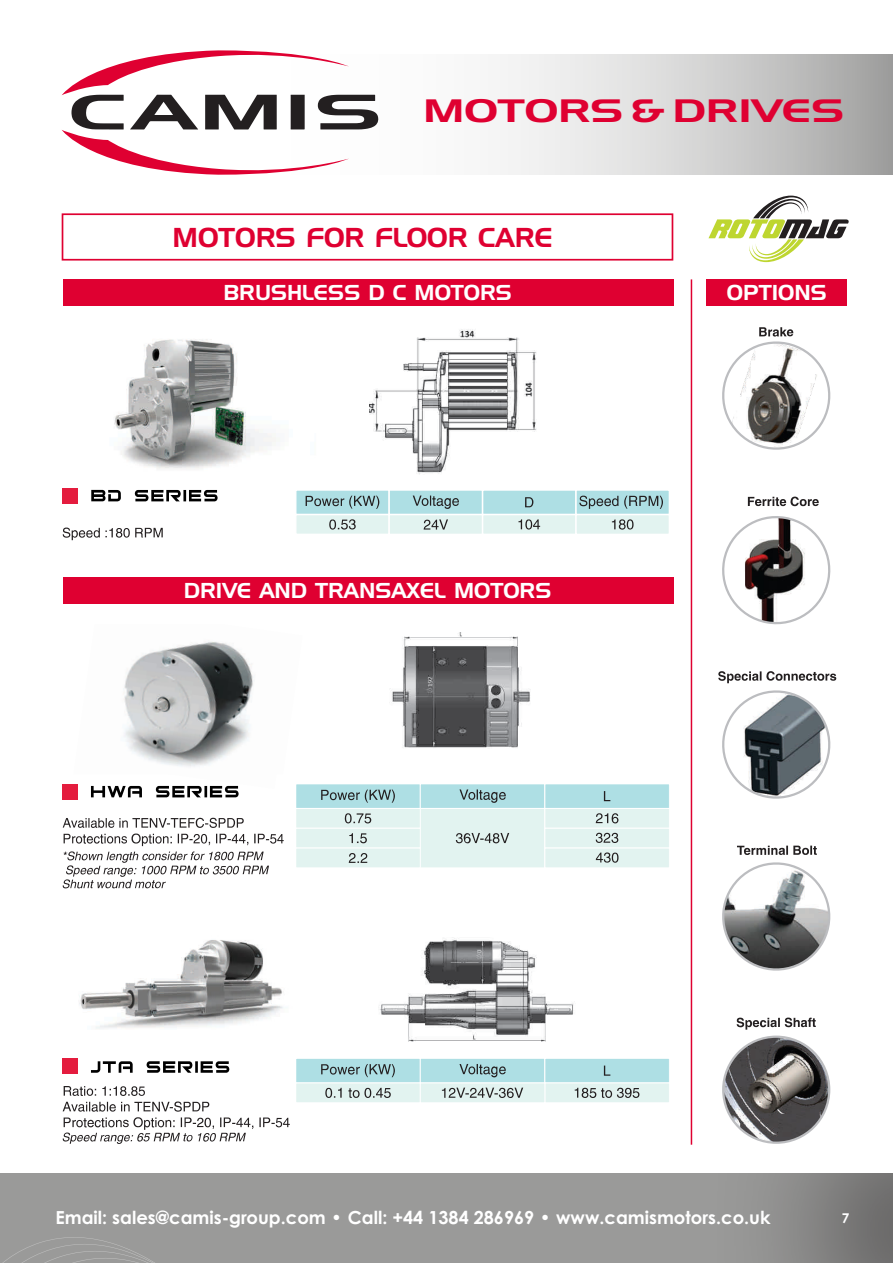
<style>
.page{position:relative;width:893px;height:1263px;background:#fff}
.page>*{position:absolute;margin:0;border:0;box-sizing:border-box;transform-origin:0 0}
.t1{font:31.5px "Handel Gothic BT";color:#df0031;scale:1.37 1}
.t2{font:26.55px "Handel Gothic BT";color:#df0031}
.t3{font:21px "Handel Gothic BT";color:#fff}
.t4{font:700 18px "Century Gothic";color:#fff}
.t5{font:700 13.5px "Century Gothic";color:#fff}
</style>
<div class="page">
<svg style="left:0;top:1173px;width:893px;height:90px;background:#949493"></svg>
<div style="left:0;top:1174px;width:249px;height:89px;background:#9a9a99"></div>
<hr style="left:0;top:54px;width:1px;height:121px;background:#9a9a99">
<svg style="left:378px;top:54px;width:515px;height:121px"></svg>
<svg style="left:62px;top:50px;width:316px;height:125px"></svg>
<div style="left:62px;top:213px;width:611px;height:48px;border:2px solid #df0031"></div>
<svg style="left:91px;top:490px;width:127px;height:11px"></svg>
<div style="left:63px;top:488px;width:15px;height:15px;background:#e41c3e"></div>
<svg style="left:63px;top:527px;width:100px;height:13px"></svg>
<div style="left:296px;top:490px;width:93px;height:25px;background:#aedfe4"></div>
<div style="left:295px;top:489px;width:95px;height:26px;border:1px solid #fff"></div>
<div style="left:389px;top:490px;width:94px;height:25px;background:#aedfe4"></div>
<div style="left:388px;top:489px;width:95px;height:26px;border:1px solid #fff"></div>
<div style="left:483px;top:490px;width:93px;height:25px;background:#aedfe4"></div>
<div style="left:482px;top:489px;width:95px;height:26px;border:1px solid #fff"></div>
<div style="left:576px;top:490px;width:93px;height:25px;background:#aedfe4"></div>
<div style="left:575px;top:489px;width:95px;height:26px;border:1px solid #fff"></div>
<div style="left:296px;top:515px;width:93px;height:19px;background:#e2f3f0"></div>
<div style="left:295px;top:514px;width:95px;height:21px;border:1px solid #fff"></div>
<div style="left:389px;top:515px;width:94px;height:19px;background:#e2f3f0"></div>
<div style="left:388px;top:514px;width:95px;height:21px;border:1px solid #fff"></div>
<div style="left:483px;top:515px;width:93px;height:19px;background:#e2f3f0"></div>
<div style="left:482px;top:514px;width:95px;height:21px;border:1px solid #fff"></div>
<svg style="left:306px;top:496px;width:73px;height:13px"></svg>
<svg style="left:413px;top:495px;width:46px;height:14px"></svg>
<svg style="left:525px;top:497px;width:8px;height:10px"></svg>
<div style="left:576px;top:515px;width:93px;height:19px;background:#e2f3f0"></div>
<div style="left:575px;top:514px;width:95px;height:21px;border:1px solid #fff"></div>
<svg style="left:329px;top:519px;width:27px;height:11px"></svg>
<svg style="left:424px;top:519px;width:24px;height:11px"></svg>
<svg style="left:518px;top:519px;width:22px;height:11px"></svg>
<svg style="left:612px;top:519px;width:21px;height:11px"></svg>
<svg style="left:579px;top:496px;width:84px;height:13px"></svg>
<img style="left:114px;top:339px;width:162px;height:130px">
<img style="left:370px;top:329px;width:167px;height:146px">
<div style="left:63px;top:279px;width:610px;height:26px;background:#df0031"></div>
<div style="left:707px;top:279px;width:140px;height:26px;background:#df0031"></div>
<svg style="left:722px;top:327px;width:109px;height:123px"></svg>
<svg style="left:718px;top:671px;width:119px;height:128px"></svg>
<svg style="left:722px;top:846px;width:109px;height:125px"></svg>
<svg style="left:737px;top:1017px;width:79px;height:13px"></svg>
<img style="left:723px;top:1038px;width:106px;height:105px">
<div style="left:722px;top:1035px;width:108px;height:109px;border:2px solid #bcbdc0;border-radius:50%"></div>
<svg style="left:722px;top:516px;width:109px;height:109px"></svg>
<svg style="left:748px;top:497px;width:71px;height:9px"></svg>
<img style="left:123px;top:641px;width:131px;height:126px">
<img style="left:390px;top:633px;width:140px;height:115px">
<img style="left:79px;top:940px;width:205px;height:89px">
<img style="left:378px;top:938px;width:196px;height:103px">
<svg style="left:91px;top:786px;width:148px;height:11px"></svg>
<div style="left:63px;top:784px;width:15px;height:15px;background:#e41c3e"></div>
<div style="left:296px;top:784px;width:124px;height:24px;background:#aedfe4"></div>
<div style="left:295px;top:783px;width:126px;height:26px;border:1px solid #fff"></div>
<div style="left:420px;top:784px;width:125px;height:24px;background:#aedfe4"></div>
<div style="left:420px;top:783px;width:125px;height:26px;border:1px solid #fff"></div>
<div style="left:545px;top:784px;width:124px;height:24px;background:#aedfe4"></div>
<div style="left:544px;top:783px;width:126px;height:26px;border:1px solid #fff"></div>
<div style="left:420px;top:808px;width:125px;height:60px;background:#e2f3f0"></div>
<div style="left:420px;top:808px;width:125px;height:60px;border:1px solid #fff"></div>
<div style="left:545px;top:808px;width:124px;height:20px;background:#e2f3f0"></div>
<div style="left:544px;top:808px;width:126px;height:21px;border:1px solid #fff"></div>
<div style="left:296px;top:808px;width:124px;height:20px;background:#e2f3f0"></div>
<div style="left:295px;top:808px;width:126px;height:21px;border:1px solid #fff"></div>
<svg style="left:459px;top:789px;width:47px;height:14px"></svg>
<svg style="left:604px;top:791px;width:6px;height:10px"></svg>
<svg style="left:345px;top:813px;width:26px;height:10px"></svg>
<svg style="left:456px;top:833px;width:53px;height:10px"></svg>
<svg style="left:596px;top:813px;width:22px;height:10px"></svg>
<div style="left:296px;top:828px;width:124px;height:20px;background:#e2f3f0"></div>
<div style="left:295px;top:828px;width:126px;height:20px;border:1px solid #fff"></div>
<div style="left:545px;top:828px;width:124px;height:20px;background:#e2f3f0"></div>
<div style="left:544px;top:828px;width:126px;height:20px;border:1px solid #fff"></div>
<svg style="left:596px;top:833px;width:22px;height:10px"></svg>
<svg style="left:349px;top:833px;width:18px;height:10px"></svg>
<div style="left:296px;top:848px;width:124px;height:20px;background:#e2f3f0"></div>
<div style="left:295px;top:848px;width:126px;height:20px;border:1px solid #fff"></div>
<div style="left:545px;top:848px;width:124px;height:20px;background:#e2f3f0"></div>
<div style="left:544px;top:848px;width:126px;height:20px;border:1px solid #fff"></div>
<svg style="left:349px;top:853px;width:18px;height:10px"></svg>
<svg style="left:596px;top:852px;width:22px;height:11px"></svg>
<svg style="left:321px;top:789px;width:74px;height:14px"></svg>
<svg style="left:63px;top:818px;width:221px;height:70px"></svg>
<img style="left:155px;top:785px;width:84px;height:4px">
<div style="left:63px;top:1058px;width:15px;height:16px;background:#e41c3e"></div>
<div style="left:296px;top:1058px;width:124px;height:25px;background:#aedfe4"></div>
<div style="left:295px;top:1058px;width:126px;height:25px;border:1px solid #fff"></div>
<div style="left:420px;top:1058px;width:125px;height:25px;background:#aedfe4"></div>
<div style="left:420px;top:1058px;width:125px;height:25px;border:1px solid #fff"></div>
<div style="left:545px;top:1058px;width:124px;height:25px;background:#aedfe4"></div>
<div style="left:544px;top:1058px;width:126px;height:25px;border:1px solid #fff"></div>
<div style="left:545px;top:1083px;width:124px;height:20px;background:#e2f3f0"></div>
<div style="left:544px;top:1082px;width:126px;height:21px;border:1px solid #fff"></div>
<div style="left:296px;top:1083px;width:124px;height:20px;background:#e2f3f0"></div>
<div style="left:295px;top:1082px;width:126px;height:21px;border:1px solid #fff"></div>
<svg style="left:459px;top:1064px;width:47px;height:13px"></svg>
<svg style="left:604px;top:1065px;width:6px;height:11px"></svg>
<svg style="left:325px;top:1087px;width:66px;height:11px"></svg>
<svg style="left:575px;top:1087px;width:64px;height:11px"></svg>
<div style="left:420px;top:1083px;width:125px;height:20px;background:#e2f3f0"></div>
<div style="left:420px;top:1082px;width:125px;height:21px;border:1px solid #fff"></div>
<svg style="left:321px;top:1064px;width:74px;height:13px"></svg>
<svg style="left:442px;top:1087px;width:81px;height:11px"></svg>
<svg style="left:91px;top:1061px;width:138px;height:12px"></svg>
<svg style="left:63px;top:1086px;width:227px;height:58px"></svg>
<hr style="left:691px;top:279px;width:1px;height:866px;background:#df0031">
<div style="left:63px;top:578px;width:610px;height:26px;background:#df0031"></div>
<svg style="left:708px;top:196px;width:141px;height:66px"></svg>
<p class="t1" style="left:423px;top:92px;width:309px">MOTORS &amp; DRIVES</p>
<p class="t2" style="left:173px;top:221px;width:382px">MOTORS FOR FLOOR CARE</p>
<p class="t3" style="left:223px;top:279px;width:290px">BRUSHLESS D C MOTORS</p>
<p class="t3" style="left:727px;top:279px;width:101px">OPTIONS</p>
<p class="t3" style="left:184px;top:578px;width:369px">DRIVE AND TRANSAXEL MOTORS</p>
<p class="t4" style="left:55px;top:1206px;width:716px">Email: sales@camis-group.com • Call: +44 1384 286969 • www.camismotors.co.uk</p>
<p class="t5" style="left:842px;top:1210px;width:9px">7</p>
</div>
